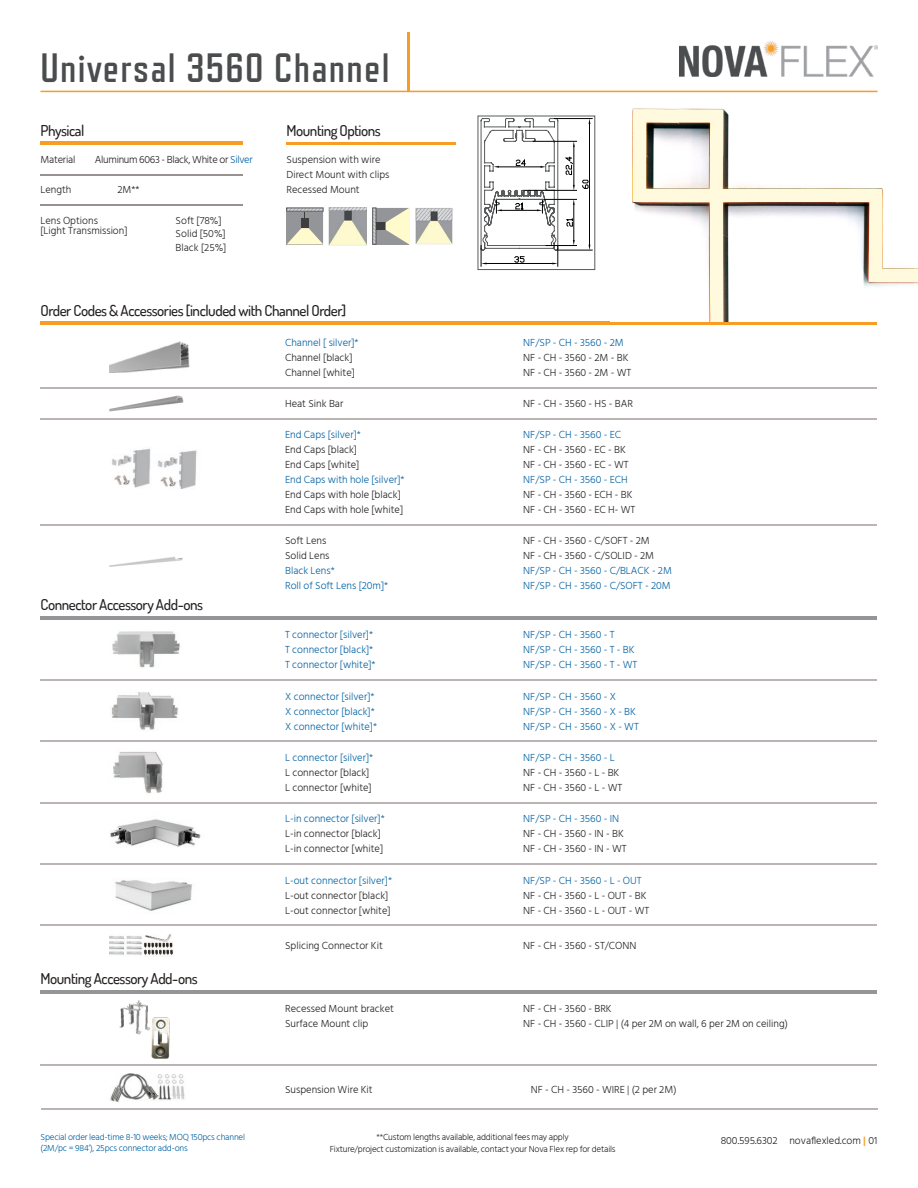
<style>
.page{position:relative;width:918px;height:1188px;background:#fff}
.page>*{position:absolute;margin:0;border:0;box-sizing:border-box;transform-origin:0 0}
.t1{font:700 40.95px "Refrigerator Deluxe";letter-spacing:.03em;color:#4b4c4d}
.t2{font:500 15px "Dosis";letter-spacing:-.03em;color:#231f20}
.t3{font:300 10.5px "Hind Siliguri";color:#231f20}
.t4{font:300 10.5px "Hind Siliguri";color:#0161a2}
.t5{font:300 10.5px "Hind Siliguri";letter-spacing:-.03em;color:#231f20}
.t6{font:300 10.5px "Hind Siliguri";letter-spacing:-.02em;color:#231f20}
.t7{font:300 9px "Hind Siliguri";letter-spacing:-.02em;color:#231f20}
.t8{font:300 9px/10.5px "Hind Siliguri";letter-spacing:-.02em;color:#0161a2}
.s1{font-size:58.5px;color:#f89c24}
.s2{color:#0161a2}
.s3{font-weight:600;color:#f89c24}
</style>
<div class="page">
<hr style="left:40px;top:91px;width:838px;height:1px;background:#f89c24">
<img style="left:679px;top:40px;width:199px;height:36px">
<hr style="left:40px;top:142px;width:203px;height:3px;background:#f89c24">
<hr style="left:40px;top:322px;width:837px;height:3px;background:#f89c24">
<hr style="left:40px;top:174px;width:203px;height:1px;background:#999190">
<hr style="left:40px;top:204px;width:203px;height:2px;background:#999190">
<hr style="left:40px;top:388px;width:837px;height:1px;background:#bab5b4">
<hr style="left:40px;top:418px;width:837px;height:1px;background:#bab5b4">
<hr style="left:40px;top:524px;width:837px;height:1px;background:#bab5b4">
<hr style="left:40px;top:616px;width:837px;height:3px;background:#939598">
<hr style="left:40px;top:679px;width:837px;height:2px;background:#bab5b4">
<hr style="left:40px;top:741px;width:837px;height:1px;background:#bab5b4">
<hr style="left:40px;top:802px;width:837px;height:1px;background:#bab5b4">
<hr style="left:40px;top:863px;width:837px;height:2px;background:#bab5b4">
<hr style="left:40px;top:990px;width:837px;height:3px;background:#939598">
<hr style="left:40px;top:924px;width:837px;height:1px;background:#bab5b4">
<hr style="left:40px;top:1065px;width:837px;height:1px;background:#bab5b4">
<hr style="left:41px;top:1109px;width:837px;height:1px;background:#bab5b4">
<hr style="left:286px;top:142px;width:170px;height:2px;background:#f89c24">
<svg style="left:287px;top:211px;width:36px;height:33px"></svg>
<svg style="left:373px;top:208px;width:36px;height:36px"></svg>
<svg style="left:481px;top:118px;width:112px;height:149px"></svg>
<div style="left:478px;top:116px;width:117px;height:154px;border:1px solid #595a5b"></div>
<img style="left:112px;top:631px;width:68px;height:37px">
<img style="left:113px;top:751px;width:50px;height:43px">
<img style="left:111px;top:692px;width:68px;height:38px">
<img style="left:110px;top:819px;width:91px;height:28px">
<img style="left:115px;top:880px;width:78px;height:31px">
<img style="left:112px;top:448px;width:85px;height:41px">
<img style="left:110px;top:395px;width:73px;height:17px">
<img style="left:110px;top:556px;width:72px;height:11px">
<img style="left:110px;top:341px;width:80px;height:32px">
<img style="left:110px;top:934px;width:63px;height:21px">
<img style="left:151px;top:1018px;width:18px;height:40px">
<img style="left:329px;top:207px;width:38px;height:38px">
<img style="left:416px;top:208px;width:36px;height:37px">
<img style="left:110px;top:1073px;width:75px;height:29px">
<img style="left:129px;top:1000px;width:21px;height:31px">
<img style="left:119px;top:1006px;width:22px;height:29px">
<img style="left:128px;top:1004px;width:14px;height:28px">
<img style="left:632px;top:108px;width:286px;height:213px">
<h1 class="t1" style="left:40px;top:45px;width:373px">Universal 3560 Channel <span class="s1">|</span></h1>
<p class="t2" style="left:40px;top:120px;width:46px">Physical</p>
<p class="t6" style="left:40px;top:153px;width:36px">Material</p>
<p class="t5" style="left:95px;top:153px;width:159px">Aluminum 6063 - Black, White or <span class="s2">Silver</span></p>
<p class="t3" style="left:40px;top:183px;width:33px">Length</p>
<p class="t3" style="left:117px;top:183px;width:24px">2M**</p>
<p class="t3" style="left:40px;top:214px;width:59px">Lens Options</p>
<p class="t3" style="left:40px;top:225px;width:89px">[Light Transmission]</p>
<p class="t2" style="left:286px;top:120px;width:96px">Mounting Options</p>
<p class="t3" style="left:286px;top:153px;width:96px">Suspension with wire</p>
<p class="t3" style="left:286px;top:168px;width:105px">Direct Mount with clips</p>
<p class="t3" style="left:286px;top:183px;width:75px">Recessed Mount</p>
<p class="t3" style="left:176px;top:214px;width:47px">Soft [78%]</p>
<p class="t3" style="left:176px;top:228px;width:52px">Solid [50%]</p>
<p class="t3" style="left:176px;top:241px;width:52px">Black [25%]</p>
<p class="t2" style="left:40px;top:301px;width:307px">Order Codes &amp; Accessories [included with Channel Order]</p>
<p class="t4" style="left:285px;top:336px;width:75px">Channel [ silver]*</p>
<p class="t3" style="left:285px;top:351px;width:69px">Channel [black]</p>
<p class="t3" style="left:285px;top:366px;width:71px">Channel [white]</p>
<p class="t3" style="left:285px;top:397px;width:60px">Heat Sink Bar</p>
<p class="t4" style="left:285px;top:428px;width:77px">End Caps [silver]*</p>
<p class="t3" style="left:285px;top:443px;width:73px">End Caps [black]</p>
<p class="t3" style="left:285px;top:458px;width:76px">End Caps [white]</p>
<p class="t4" style="left:285px;top:473px;width:121px">End Caps with hole [silver]*</p>
<p class="t3" style="left:285px;top:488px;width:117px">End Caps with hole [black]</p>
<p class="t3" style="left:285px;top:503px;width:120px">End Caps with hole [white]</p>
<p class="t2" style="left:40px;top:595px;width:164px">Connector Accessory Add-ons</p>
<p class="t2" style="left:40px;top:969px;width:159px">Mounting Accessory Add-ons</p>
<p class="t3" style="left:285px;top:534px;width:43px">Soft Lens</p>
<p class="t3" style="left:285px;top:549px;width:46px">Solid Lens</p>
<p class="t4" style="left:285px;top:564px;width:51px">Black Lens*</p>
<p class="t4" style="left:285px;top:579px;width:105px">Roll of Soft Lens [20m]*</p>
<p class="t4" style="left:285px;top:628px;width:89px">T connector [silver]*</p>
<p class="t4" style="left:285px;top:643px;width:90px">T connector [black]*</p>
<p class="t4" style="left:285px;top:658px;width:92px">T connector [white]*</p>
<p class="t4" style="left:285px;top:690px;width:91px">X connector [silver]*</p>
<p class="t4" style="left:285px;top:705px;width:91px">X connector [black]*</p>
<p class="t4" style="left:285px;top:720px;width:93px">X connector [white]*</p>
<p class="t4" style="left:285px;top:751px;width:90px">L connector [silver]*</p>
<p class="t3" style="left:285px;top:766px;width:86px">L connector [black]</p>
<p class="t3" style="left:285px;top:781px;width:88px">L connector [white]</p>
<p class="t4" style="left:285px;top:812px;width:101px">L-in connector [silver]*</p>
<p class="t3" style="left:285px;top:827px;width:97px">L-in connector [black]</p>
<p class="t3" style="left:285px;top:842px;width:100px">L-in connector [white]</p>
<p class="t4" style="left:285px;top:874px;width:108px">L-out connector [silver]*</p>
<p class="t3" style="left:285px;top:889px;width:105px">L-out connector [black]</p>
<p class="t3" style="left:285px;top:904px;width:107px">L-out connector [white]</p>
<p class="t3" style="left:285px;top:939px;width:99px">Splicing Connector Kit</p>
<p class="t3" style="left:285px;top:1002px;width:110px">Recessed Mount bracket</p>
<p class="t3" style="left:285px;top:1017px;width:85px">Surface Mount clip</p>
<p class="t4" style="left:523px;top:336px;width:102px">NF/SP - CH - 3560 - 2M</p>
<p class="t3" style="left:523px;top:351px;width:107px">NF - CH - 3560 - 2M - BK</p>
<p class="t3" style="left:523px;top:366px;width:110px">NF - CH - 3560 - 2M - WT</p>
<p class="t3" style="left:523px;top:397px;width:111px">NF - CH - 3560 - HS - BAR</p>
<p class="t4" style="left:523px;top:428px;width:99px">NF/SP - CH - 3560 - EC</p>
<p class="t3" style="left:523px;top:443px;width:104px">NF - CH - 3560 - EC - BK</p>
<p class="t3" style="left:523px;top:458px;width:107px">NF - CH - 3560 - EC - WT</p>
<p class="t4" style="left:523px;top:473px;width:106px">NF/SP - CH - 3560 - ECH</p>
<p class="t3" style="left:523px;top:488px;width:111px">NF - CH - 3560 - ECH - BK</p>
<p class="t3" style="left:523px;top:503px;width:114px">NF - CH - 3560 - EC H- WT</p>
<p class="t3" style="left:523px;top:534px;width:128px">NF - CH - 3560 - C/SOFT - 2M</p>
<p class="t3" style="left:523px;top:549px;width:132px">NF - CH - 3560 - C/SOLID - 2M</p>
<p class="t4" style="left:523px;top:564px;width:150px">NF/SP - CH - 3560 - C/BLACK - 2M</p>
<p class="t4" style="left:523px;top:579px;width:149px">NF/SP - CH - 3560 - C/SOFT - 20M</p>
<p class="t4" style="left:523px;top:628px;width:93px">NF/SP - CH - 3560 - T</p>
<p class="t4" style="left:523px;top:643px;width:113px">NF/SP - CH - 3560 - T - BK</p>
<p class="t4" style="left:523px;top:659px;width:116px">NF/SP - CH - 3560 - T - WT</p>
<p class="t4" style="left:523px;top:690px;width:94px">NF/SP - CH - 3560 - X</p>
<p class="t4" style="left:523px;top:705px;width:114px">NF/SP - CH - 3560 - X - BK</p>
<p class="t4" style="left:523px;top:720px;width:117px">NF/SP - CH - 3560 - X - WT</p>
<p class="t4" style="left:523px;top:751px;width:93px">NF/SP - CH - 3560 - L</p>
<p class="t3" style="left:523px;top:766px;width:98px">NF - CH - 3560 - L - BK</p>
<p class="t3" style="left:523px;top:781px;width:101px">NF - CH - 3560 - L - WT</p>
<p class="t4" style="left:523px;top:812px;width:97px">NF/SP - CH - 3560 - IN</p>
<p class="t3" style="left:523px;top:827px;width:102px">NF - CH - 3560 - IN - BK</p>
<p class="t3" style="left:523px;top:842px;width:105px">NF - CH - 3560 - IN - WT</p>
<p class="t4" style="left:523px;top:874px;width:120px">NF/SP - CH - 3560 - L - OUT</p>
<p class="t3" style="left:523px;top:889px;width:125px">NF - CH - 3560 - L - OUT - BK</p>
<p class="t3" style="left:523px;top:904px;width:128px">NF - CH - 3560 - L - OUT - WT</p>
<p class="t3" style="left:523px;top:939px;width:115px">NF - CH - 3560 - ST/CONN</p>
<p class="t3" style="left:523px;top:1002px;width:90px">NF - CH - 3560 - BRK</p>
<p class="t3" style="left:523px;top:1017px;width:266px">NF - CH - 3560 - CLIP | (4 per 2M on wall, 6 per 2M on ceiling)</p>
<p class="t8" style="left:40px;top:1132px;width:206px">Special order lead-time 8-10 weeks; MOQ 150pcs channel (2M/pc = 984’), 25pcs connector add-ons</p>
<p class="t3" style="left:285px;top:1084px;width:89px">Suspension Wire Kit</p>
<p class="t3" style="left:531px;top:1084px;width:147px">NF - CH - 3560 - WIRE | (2 per 2M)</p>
<p class="t7" style="left:377px;top:1131px;width:194px">**Custom lengths available, additional fees may apply</p>
<p class="t7" style="left:330px;top:1143px;width:287px">Fixture/project customization is available, contact your Nova Flex rep for details</p>
<p class="t3" style="left:721px;top:1134px;width:158px">800.595.6302 novaflexled.com <span class="s3">|</span> 01</p>
</div>
